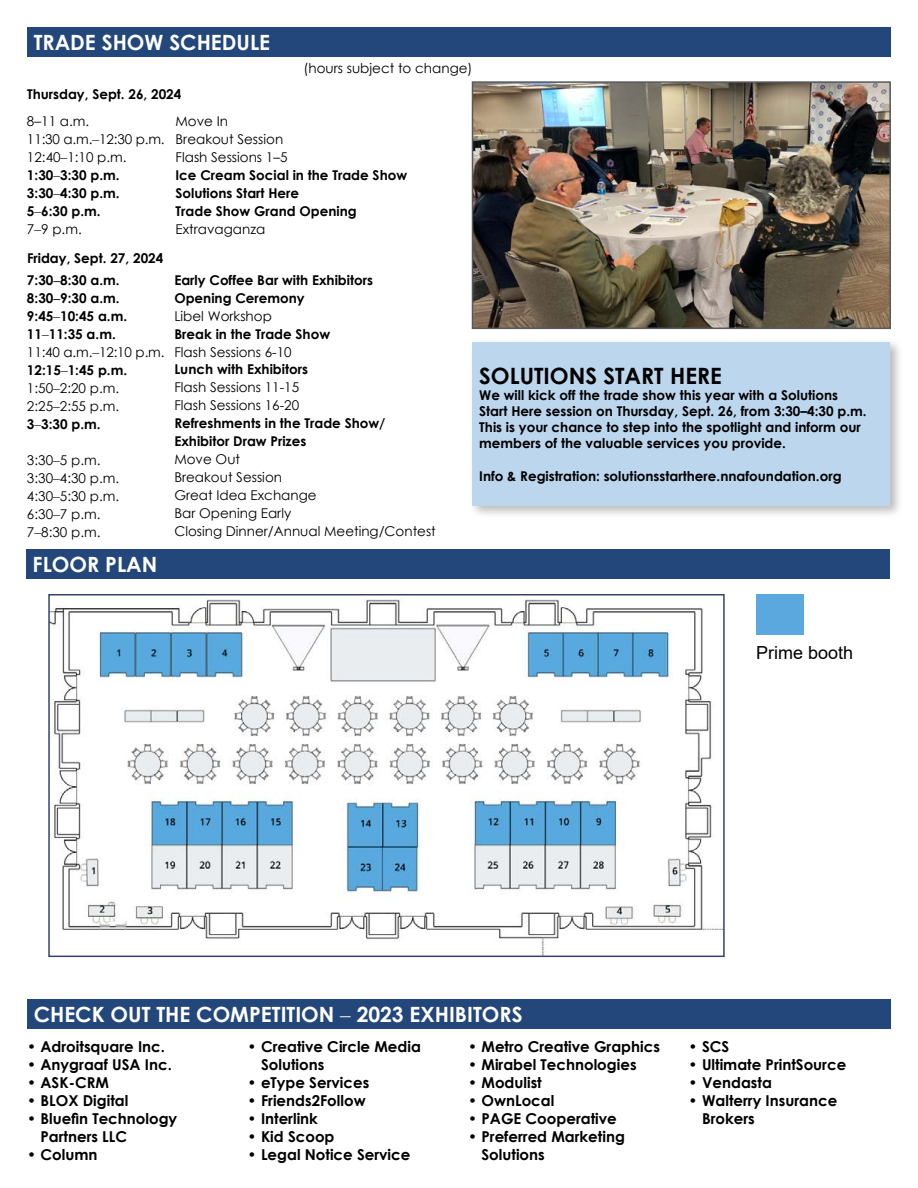
<style>
.page{position:relative;width:918px;height:1188px;background:#fff}
.page>*{position:absolute;margin:0;border:0;box-sizing:border-box;transform-origin:0 0}
.t1{font:700 22.5px "Century Gothic";color:#000}
.t2{font:700 21px "Century Gothic";color:#fff}
.t3{font:18px "Arial";color:#000}
.t4{font:700 15px/18px "Century Gothic";color:#000}
.t5{font:700 13.5px/18px "Century Gothic";color:#000}
.t6{font:13.5px/18px "Century Gothic";color:#000}
.s1{font-family:"Nimrod MT Std"}
.s2{font-weight:700}
.s3{font-family:"Nimrod MT Std";font-weight:400}
.s4{font-weight:400}
</style>
<div class="page">
<img style="left:51px;top:600px;width:671px;height:354px">
<div style="left:48px;top:594px;width:677px;height:363px;border:2px solid #35436b"></div>
<div style="left:26px;top:549px;width:864px;height:29px;background:#23477a"></div>
<div style="left:27px;top:999px;width:864px;height:30px;background:#23477a"></div>
<div style="left:27px;top:27px;width:864px;height:29px;background:#23477a"></div>
<div style="left:469px;top:338px;width:435px;height:181px;background:#000;opacity:.27"></div>
<div style="left:472px;top:342px;width:418px;height:163px;background:#bcd6ee"></div>
<img style="left:475px;top:84px;width:413px;height:242px">
<div style="left:472px;top:81px;width:419px;height:248px;border:2px solid #58595b"></div>
<div style="left:756px;top:594px;width:48px;height:41px;background:#5aa8dd"></div>
<h2 class="t2" style="left:34px;top:26px;width:238px">TRADE SHOW SCHEDULE</h2>
<p class="t5" style="left:27px;top:84px;width:156px">Thursday, Sept. 26, 2024</p>
<p class="t6" style="left:304px;top:59px;width:170px">(hours subject to change)</p>
<p class="t6" style="left:27px;top:112px;width:139px">8–11 a.m.<br>11:30 a.m.<span class="s1">–</span>12:30 p.m.<br>12:40<span class="s1">–</span>1:10 p.m.<br><span class="s2">1:30</span><span class="s1">–</span><span class="s2">3:30 p.m.<br>3:30</span><span class="s1">–</span><span class="s2">4:30 p.m.<br>5</span><span class="s1">–</span><span class="s2">6:30 p.m.<br></span>7<span class="s1">–</span>9 p.m.</p>
<p class="t5" style="left:27px;top:248px;width:138px">Friday, Sept. 27, 2024</p>
<p class="t5" style="left:27px;top:270px;width:139px">7:30<span class="s1">–</span>8:30 a.m.<br>8:30<span class="s1">–</span>9:30 a.m.<br>9:45<span class="s3">–</span>10:45 a.m.<br>11<span class="s3">–</span>11:35 a.m.<br><span class="s4">11:40 a.m.</span><span class="s3">–</span><span class="s4">12:10 p.m.<br></span>12:15<span class="s3">–</span>1:45 p.m.<br><span class="s4">1:50</span><span class="s3">–</span><span class="s4">2:20 p.m.<br>2:25</span><span class="s3">–</span><span class="s4">2:55 p.m.<br></span>3<span class="s3">–</span>3:30 p.m.</p>
<p class="t6" style="left:27px;top:451px;width:94px">3:30<span class="s1">–</span>5 p.m.<br>3:30<span class="s1">–</span>4:30 p.m.<br>4:30<span class="s1">–</span>5:30 p.m.<br>6:30<span class="s1">–</span>7 p.m.<br>7<span class="s1">–</span>8:30 p.m.</p>
<h2 class="t2" style="left:33px;top:548px;width:126px">FLOOR PLAN</h2>
<p class="t6" style="left:176px;top:112px;width:113px">Move In<br>Breakout Session<br>Flash Sessions 1–5</p>
<p class="t5" style="left:176px;top:165px;width:233px">Ice Cream Social in the Trade Show<br>Solutions Start Here<br>Trade Show Grand Opening</p>
<p class="t6" style="left:176px;top:220px;width:91px">Extravaganza</p>
<p class="t5" style="left:174px;top:270px;width:200px">Early Coffee Bar with Exhibitors<br>Opening Ceremony</p>
<p class="t6" style="left:174px;top:306px;width:99px">Libel Workshop</p>
<p class="t5" style="left:174px;top:324px;width:157px">Break in the Trade Show</p>
<p class="t6" style="left:174px;top:342px;width:119px">Flash Sessions 6-10</p>
<p class="t5" style="left:174px;top:360px;width:135px">Lunch with Exhibitors</p>
<p class="t6" style="left:174px;top:378px;width:126px">Flash Sessions 11-15<br>Flash Sessions 16-20</p>
<p class="t5" style="left:174px;top:414px;width:213px">Refreshments in the Trade Show/<br>Exhibitor Draw Prizes</p>
<p class="t6" style="left:174px;top:450px;width:263px">Move Out<br>Breakout Session<br>Great Idea Exchange<br>Bar Opening Early<br>Closing Dinner/Annual Meeting/Contest</p>
<h1 class="t1" style="left:479px;top:358px;width:244px">SOLUTIONS START HERE</h1>
<p class="t5" style="left:479px;top:386px;width:389px;line-height:16.2px">We will kick off the trade show this year with a Solutions Start Here session on Thursday, Sept. 26, from 3:30–4:30 p.m.<br>This is your chance to step into the spotlight and inform our members of the valuable services you provide.</p>
<p class="t5" style="left:479px;top:466px;width:364px">Info &amp; Registration: solutionsstarthere.nnafoundation.org</p>
<h3 class="t3" style="left:756px;top:640px;width:99px">Prime booth</h3>
<h2 class="t2" style="left:34px;top:999px;width:490px">CHECK OUT THE COMPETITION <span class="s3">–</span> 2023 EXHIBITORS</h2>
<p class="t4" style="left:27px;top:1037px;width:139px">• Adroitsquare Inc.</p>
<p class="t4" style="left:27px;top:1055px;width:146px">• Anygraaf USA Inc.</p>
<p class="t4" style="left:27px;top:1073px;width:83px">• ASK-CRM</p>
<p class="t4" style="left:27px;top:1091px;width:103px">• BLOX Digital</p>
<p class="t4" style="left:40px;top:1109px;width:138px;text-indent:-14px">• Bluefin Technology<br>Partners LLC</p>
<p class="t4" style="left:27px;top:1145px;width:72px">• Column</p>
<p class="t4" style="left:261px;top:1037px;width:161px;text-indent:-14px">• Creative Circle Media<br>Solutions</p>
<p class="t4" style="left:248px;top:1073px;width:123px">• eType Services</p>
<p class="t4" style="left:248px;top:1091px;width:120px">• Friends2Follow</p>
<p class="t4" style="left:248px;top:1109px;width:72px">• Interlink</p>
<p class="t4" style="left:248px;top:1127px;width:88px">• Kid Scoop</p>
<p class="t4" style="left:248px;top:1145px;width:164px">• Legal Notice Service</p>
<p class="t4" style="left:468px;top:1037px;width:193px">• Metro Creative Graphics</p>
<p class="t4" style="left:468px;top:1055px;width:170px">• Mirabel Technologies</p>
<p class="t4" style="left:468px;top:1073px;width:75px">• Modulist</p>
<p class="t4" style="left:468px;top:1091px;width:88px">• OwnLocal</p>
<p class="t4" style="left:468px;top:1109px;width:150px">• PAGE Cooperative</p>
<p class="t4" style="left:482px;top:1127px;width:145px;text-indent:-14px">• Preferred Marketing<br>Solutions</p>
<p class="t4" style="left:688px;top:1037px;width:42px">• SCS</p>
<p class="t4" style="left:688px;top:1055px;width:159px">• Ultimate PrintSource</p>
<p class="t4" style="left:688px;top:1073px;width:85px">• Vendasta</p>
<p class="t4" style="left:702px;top:1091px;width:137px;text-indent:-14px">• Walterry Insurance<br>Brokers</p>
</div>
